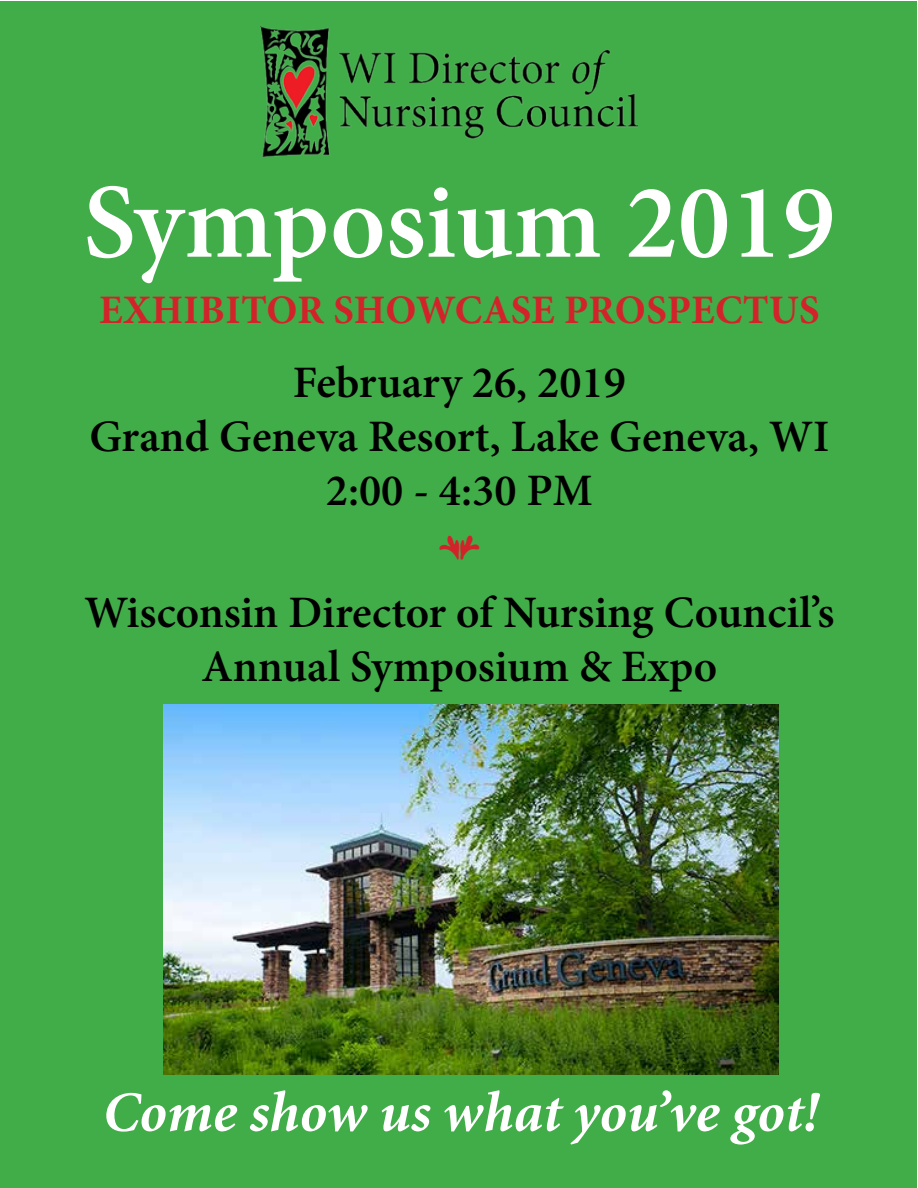
<style>
.page{position:relative;width:918px;height:1188px;background:#fff}
.page>*{position:absolute;margin:0;border:0;box-sizing:border-box;transform-origin:0 0}
.t1{font:600 106.5px "Minion Pro";color:#fff}
.t2{font:italic 700 57px "Minion";color:#fff}
.t3{font:600 45px/54px "Minion Pro";color:#000;text-align:center}
.t4{font:700 40.5px "Minion Pro";letter-spacing:.01em;color:#d2232a}
.t5{font:27px "Bodoni Ornaments ITCTT";color:#d2232a}
</style>
<div class="page">
<div style="left:0;top:2px;width:916px;height:1186px;background:#41ad49"></div>
<img style="left:260px;top:27px;width:378px;height:129px">
<img style="left:163px;top:705px;width:616px;height:369px">
<h1 class="t1" style="left:83px;top:149px;width:754px">Symposium 2019</h1>
<p class="t4" style="left:99px;top:282px;width:717px">EXHIBITOR SHOWCASE PROSPECTUS</p>
<p class="t3" style="left:89px;top:355px;width:742px">February 26, 2019<br>Grand Geneva Resort, Lake Geneva, WI<br>2:00 - 4:30 PM</p>
<p class="t5" style="left:438px;top:533px;width:44px">●</p>
<p class="t3" style="left:84px;top:586px;width:751px">Wisconsin Director of Nursing Council’s<br>Annual Symposium &amp; Expo</p>
<p class="t2" style="left:103px;top:1084px;width:717px">Come show us what you’ve got!</p>
</div>
